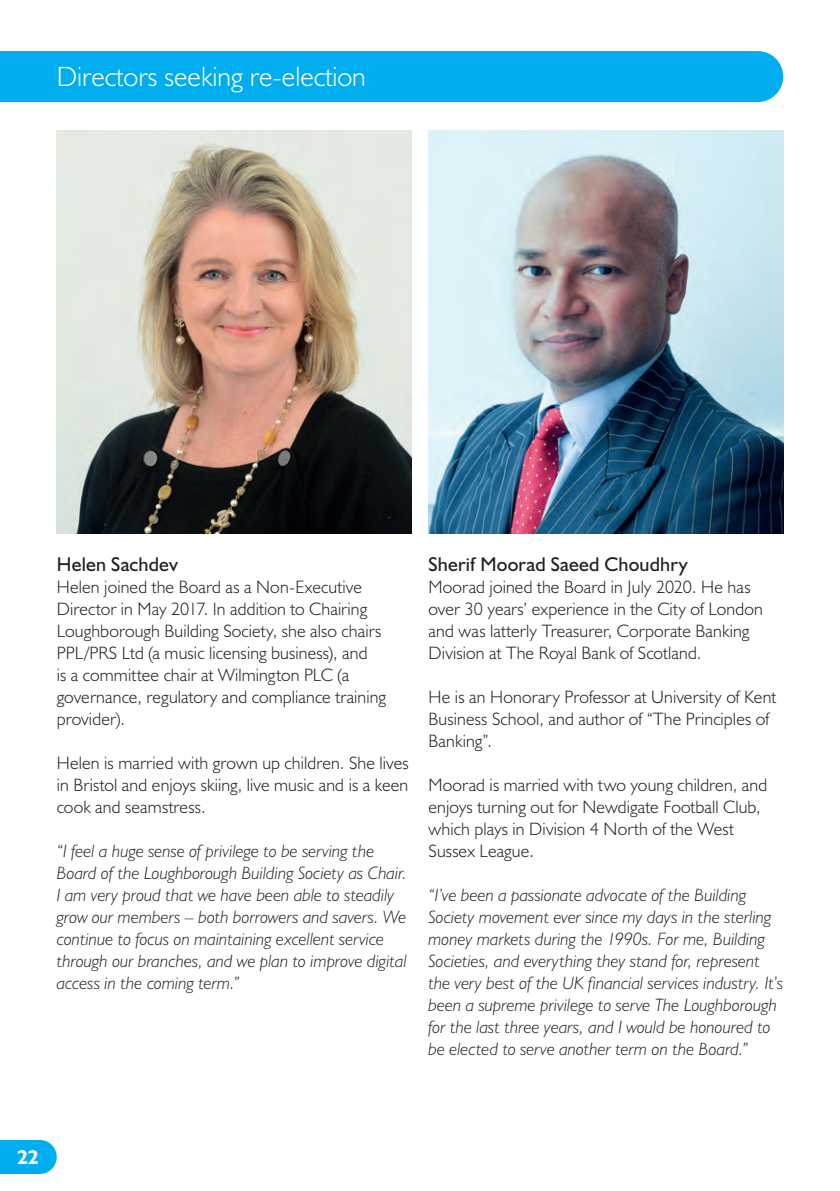
<style>
.page{position:relative;width:840px;height:1191px;background:#fff}
.page>*{position:absolute;margin:0;border:0;box-sizing:border-box;transform-origin:0 0}
.t1{font:300 28px "Humanist 521 BT";color:#fff}
.t2{font:20px "Humanist 521 BT";letter-spacing:.01em;color:#231f20}
.t3{font:700 20px "Humanist 521 BT";color:#fff}
.t4{font:300 18px/22px "Humanist 521 BT";letter-spacing:.01em;color:#231f20}
.t5{font:italic 300 18px/22px "Humanist 521 BT";letter-spacing:.005em;color:#231f20}
</style>
<div class="page">
<svg style="left:0;top:1140px;width:57px;height:34px"></svg>
<div style="left:0;top:51px;width:782px;height:51px;background:#00aeef"></div>
<img style="left:57px;top:130px;width:354px;height:403px">
<img style="left:428px;top:130px;width:354px;height:403px">
<h1 class="t1" style="left:57px;top:59px;width:310px">Directors seeking re-election</h1>
<p class="t2" style="left:57px;top:552px;width:123px">Helen Sachdev</p>
<p class="t4" style="left:57px;top:575px;width:331px">Helen joined the Board as a Non-Executive Director in May 2017. In addition to Chairing Loughborough Building Society, she also chairs PPL/PRS Ltd (a music licensing business), and<br>is a committee chair at Wilmington PLC (a governance, regulatory and compliance training provider).</p>
<p class="t4" style="left:57px;top:751px;width:353px;text-align:justify">Helen is married with grown up children. She lives in Bristol and enjoys skiing, live music and is a keen cook and seamstress.</p>
<p class="t5" style="left:57px;top:839px;width:351px">“I feel a huge sense of privilege to be serving the Board of the Loughborough Building Society as Chair.<br>I am very proud that we have been able to steadily grow our members – both borrowers and savers. We continue to focus on maintaining excellent service through our branches, and we plan to improve digital access in the coming term.”</p>
<p class="t2" style="left:428px;top:552px;width:260px">Sherif Moorad Saeed Choudhry</p>
<p class="t4" style="left:428px;top:575px;width:336px">Moorad joined the Board in July 2020. He has over 30 years’ experience in the City of London and was latterly Treasurer, Corporate Banking Division at The Royal Bank of Scotland.</p>
<p class="t4" style="left:428px;top:685px;width:349px">He is an Honorary Professor at University of Kent<br>Business School, and author of “The Principles of<br>Banking”.</p>
<p class="t4" style="left:428px;top:773px;width:340px">Moorad is married with two young children, and enjoys turning out for Newdigate Football Club, which plays in Division 4 North of the West Sussex League.</p>
<p class="t5" style="left:428px;top:883px;width:356px">“I’ve been a passionate advocate of the Building Society movement ever since my days in the sterling money markets during the 1990s. For me, Building Societies, and everything they stand for, represent the very best of the UK financial services industry. It’s been a supreme privilege to serve The Loughborough for the last three years, and I would be honoured to be elected to serve another term on the Board.”</p>
<p class="t3" style="left:17px;top:1144px;width:23px">22</p>
</div>
